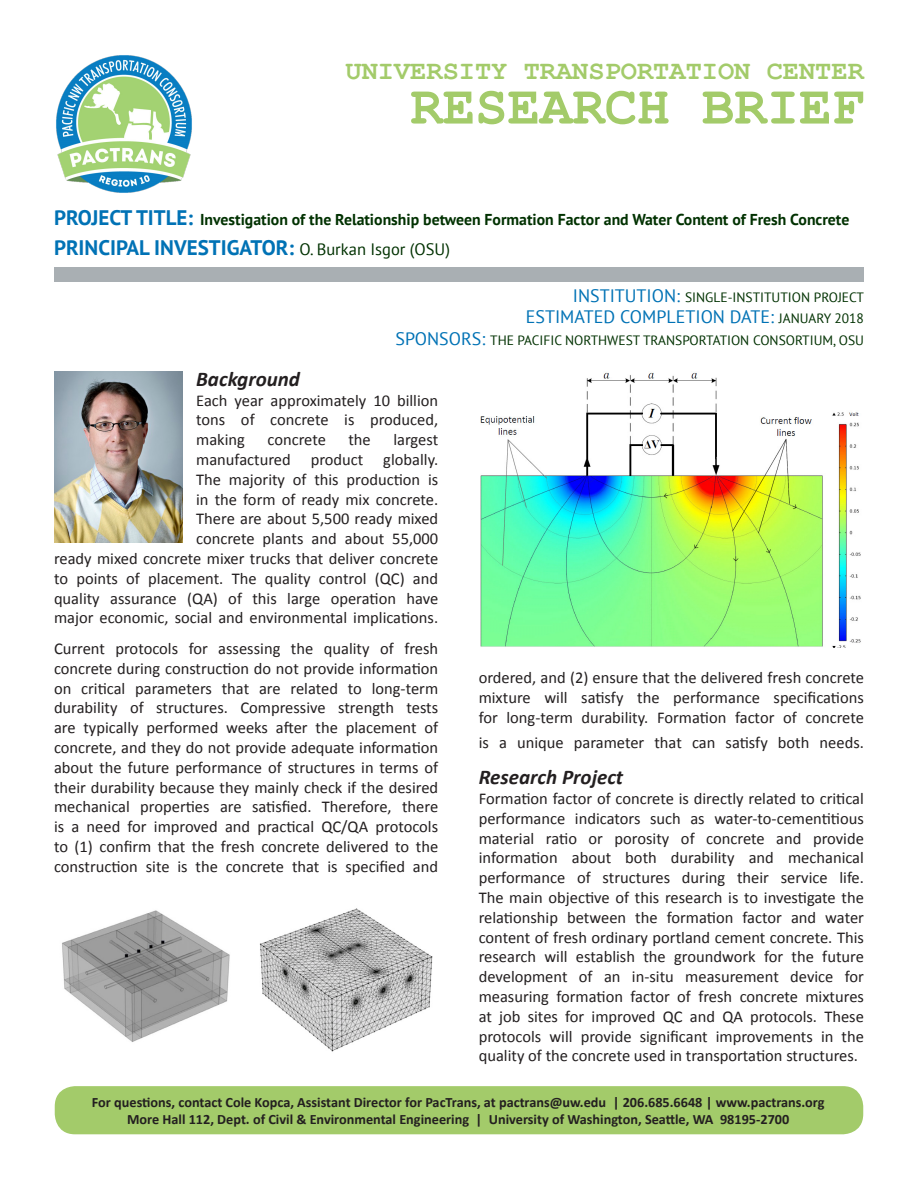
<style>
.page{position:relative;width:918px;height:1188px;background:#fff}
.page>*{position:absolute;margin:0;border:0;box-sizing:border-box;transform-origin:0 0}
.t1{font:700 54px "Courier New";color:#a3cb6a}
.t2{font:700 27px "Courier New";color:#a3cb6a}
.t3{font:700 21px "PT Sans";color:#0072b5}
.t4{font:italic 700 21px "Calibri";color:#231f20}
.t5{font:18px "PT Sans";color:#0072b5}
.t6{font:16.5px/19.8px "Calibri";color:#231f20;text-align:justify}
.t7{font:700 15.75px "PT Sans";color:#003100}
.t8{font:700 14.25px "Calibri";color:#231f20}
.t9{font:13.5px "PT Sans";color:#003100}
.s1{font-size:21px;color:#0072b5}
.s2{font-weight:400;font-size:16.5px;color:#003100}
.s3{font-size:18px;color:#0072b5}
.s4{font-size:13.5px;color:#003100}
</style>
<div class="page">
<div style="left:54px;top:267px;width:810px;height:14px;background:#a9afb3"></div>
<img style="left:56px;top:55px;width:136px;height:138px">
<img style="left:55px;top:371px;width:128px;height:172px">
<div style="left:55px;top:1086px;width:808px;height:48px;background:#a3cb6a;border-radius:20px"></div>
<img style="left:62px;top:908px;width:371px;height:144px">
<img style="left:480px;top:372px;width:381px;height:276px">
<p class="t2" style="left:346px;top:53px;width:520px">UNIVERSITY TRANSPORTATION CENTER</p>
<p class="t1" style="left:410px;top:73px;width:455px">RESEARCH BRIEF</p>
<p class="t7" style="left:54px;top:209px;width:797px"><span class="s1">PROJECT TITLE:</span> Investigation of the Relationship between Formation Factor and Water Content of Fresh Concrete</p>
<p class="t3" style="left:54px;top:233px;width:397px">PRINCIPAL INVESTIGATOR: <span class="s2">O. Burkan Isgor (OSU)</span></p>
<p class="t9" style="left:573px;top:288px;width:293px"><span class="s3">INSTITUTION:</span> SINGLE-INSTITUTION PROJECT</p>
<p class="t5" style="left:526px;top:306px;width:340px">ESTIMATED COMPLETION DATE: <span class="s4">JANUARY 2018</span></p>
<p class="t9" style="left:396px;top:332px;width:470px"><span class="s3">SPONSORS:</span> THE PACIFIC NORTHWEST TRANSPORTATION CONSORTIUM, OSU</p>
<p class="t4" style="left:196px;top:365px;width:105px">Background</p>
<p class="t6" style="left:196px;top:390px;width:244px">Each year approximately 10 billion tons of concrete is produced, making</p>
<p class="t6" style="left:54px;top:430px;width:386px;text-align:right">largest<br>manufactured product globally.<br>The majority of this production is<br>in the form of ready mix concrete.<br>There are about 5,500 ready mixed<br>concrete plants and about 55,000<br>ready mixed concrete mixer trucks that deliver concrete to points of placement. The quality control (QC) and quality assurance (QA) of this large operation have major economic, social and environmental implications.</p>
<p class="t6" style="left:54px;top:639px;width:386px">Current protocols for assessing the quality of fresh concrete during construction do not provide information on critical parameters that are related to long-term durability of structures. Compressive strength tests are typically performed weeks after the placement of concrete, and they do not provide adequate information about the future performance of structures in terms of their durability because they mainly check if the desired mechanical properties are satisfied. Therefore, there is a need for improved and practical QC/QA protocols to (1) confirm that the fresh concrete delivered to the construction site is the concrete that is specified and</p>
<p class="t6" style="left:268px;top:430px;width:60px">concrete</p>
<p class="t6" style="left:348px;top:430px;width:24px">the</p>
<p class="t6" style="left:479px;top:668px;width:387px">ordered, and (2) ensure that the delivered fresh concrete</p>
<p class="t6" style="left:479px;top:688px;width:387px">mixture will satisfy the performance specifications for long-term durability. Formation factor of concrete</p>
<p class="t6" style="left:479px;top:733px;width:387px">is a unique parameter that can satisfy both needs.</p>
<p class="t4" style="left:479px;top:764px;width:146px">Research Project</p>
<p class="t6" style="left:479px;top:789px;width:387px">Formation factor of concrete is directly related to critical performance indicators such as water-to-cementitious material ratio or porosity of concrete and provide information about both durability and mechanical performance of structures during their service life.<br>The main objective of this research is to investigate the relationship between the formation factor and water content of fresh ordinary portland cement concrete. This research will establish the groundwork for the future development of an in-situ measurement device for measuring formation factor of fresh concrete mixtures at job sites for improved QC and QA protocols. These protocols will provide significant improvements in the quality of the concrete used in transportation structures.</p>
<p class="t8" style="left:92px;top:1093px;width:734px">For questions, contact Cole Kopca, Assistant Director for PacTrans, at pactrans@uw.edu | 206.685.6648 | www.pactrans.org</p>
<p class="t8" style="left:127px;top:1110px;width:664px">More Hall 112, Dept. of Civil &amp; Environmental Engineering | University of Washington, Seattle, WA 98195-2700</p>
</div>
